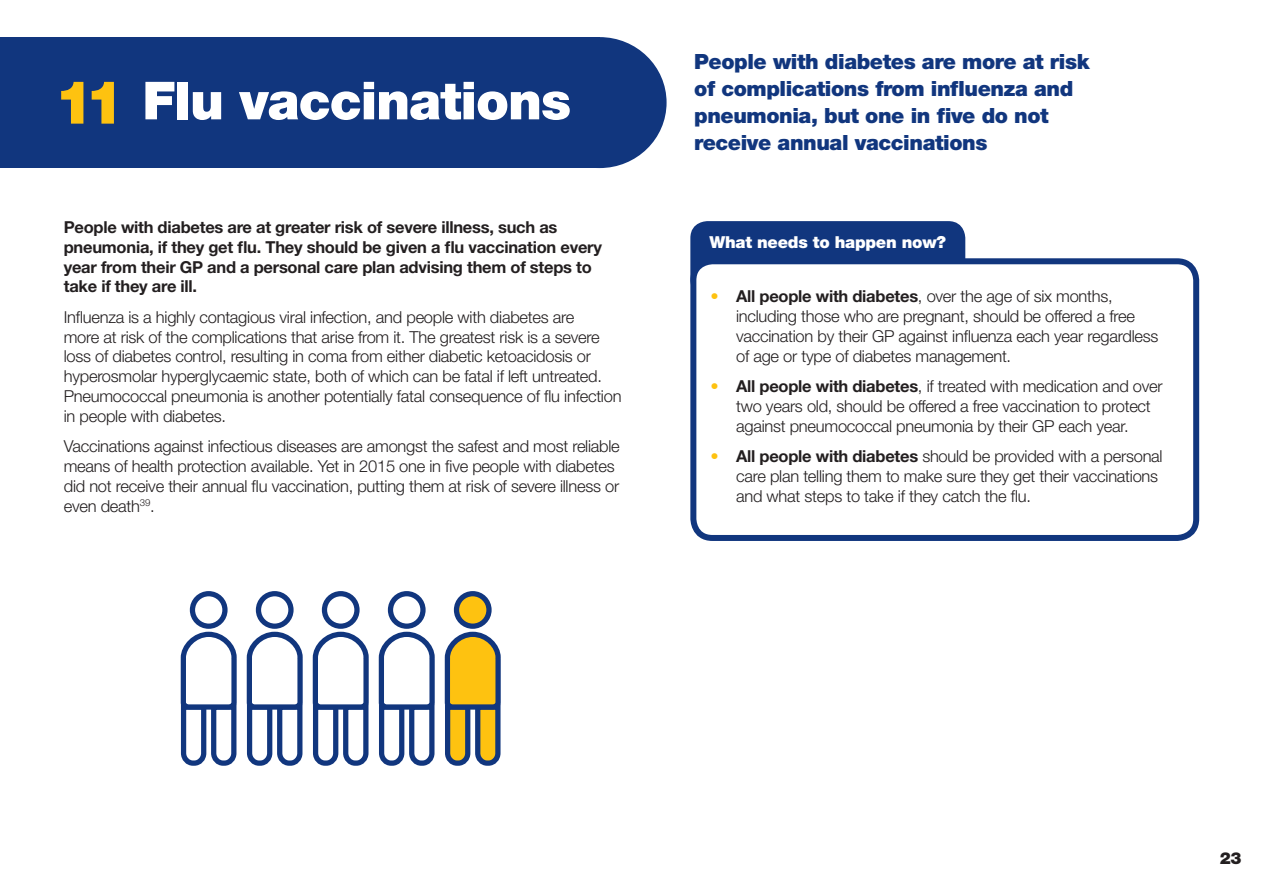
<style>
.page{position:relative;width:1263px;height:893px;background:#fff}
.page>*{position:absolute;margin:0;border:0;box-sizing:border-box;transform-origin:0 0}
.t1{font:900 60px "Helvetica Neue LT Std";color:#fec210}
.t2{font:900 52.5px "Helvetica Neue LT Std";letter-spacing:-.02em;color:#fff}
.t3{font:900 21px/27px "Helvetica Neue LT Std";letter-spacing:-.02em;color:#11367e}
.t4{font:300 16.5px/19.8px "Helvetica Neue LT Std";letter-spacing:-.015em;color:#231f20}
.t5{font:700 16.5px/19.8px "Helvetica Neue LT Std";letter-spacing:-.015em;color:#231f20}
.t6{font:900 16.5px "Helvetica Neue LT Std";letter-spacing:-.015em;color:#fff}
.Bullets_Copy_Yellow{font:900 16.5px "Helvetica Neue LT Std";color:#231f20}
.s1{color:#fec210}
.s2{font-weight:700}
</style>
<div class="page">
<div style="left:0;top:37px;width:600px;height:131px;background:#11367e"></div>
<div style="left:533px;top:37px;width:133px;height:131px;background:#11367e;border-radius:50%"></div>
<div style="left:690px;top:221px;width:275px;height:76px;background:#11367e;border-radius:17px"></div>
<div style="left:693px;top:261px;width:503px;height:277px;background:#fff;border-radius:19px"></div>
<div style="left:690px;top:258px;width:509px;height:283px;border:6px solid #11367e;border-radius:19px"></div>
<svg style="left:192px;top:594px;width:33px;height:32px"></svg>
<div style="left:190px;top:591px;width:38px;height:38px;border:5px solid #11367e;border-radius:50%"></div>
<svg style="left:258px;top:594px;width:33px;height:32px"></svg>
<div style="left:256px;top:591px;width:38px;height:38px;border:5px solid #11367e;border-radius:50%"></div>
<svg style="left:324px;top:594px;width:33px;height:32px"></svg>
<div style="left:322px;top:591px;width:38px;height:38px;border:5px solid #11367e;border-radius:50%"></div>
<svg style="left:390px;top:594px;width:33px;height:32px"></svg>
<div style="left:388px;top:591px;width:38px;height:38px;border:5px solid #11367e;border-radius:50%"></div>
<svg style="left:180px;top:631px;width:321px;height:135px"></svg>
<svg style="left:456px;top:594px;width:33px;height:32px"></svg>
<div style="left:454px;top:591px;width:38px;height:38px;border:5px solid #11367e;border-radius:50%"></div>
<p class="t1" style="left:54px;top:66px;width:72px">11</p>
<p class="t2" style="left:142px;top:69px;width:430px">Flu vaccinations</p>
<p class="t5" style="left:64px;top:217px;width:495px">People with diabetes are at greater risk of severe illness, such as</p>
<p class="t5" style="left:64px;top:237px;width:540px">pneumonia, if they get flu. They should be given a flu vaccination every year from their GP and a personal care plan advising them of steps to take if they are ill.</p>
<p class="t4" style="left:64px;top:307px;width:559px">Influenza is a highly contagious viral infection, and people with diabetes are<br>more at risk of the complications that arise from it. The greatest risk is a severe loss of diabetes control, resulting in coma from either diabetic ketoacidosis or hyperosmolar hyperglycaemic state, both of which can be fatal if left untreated.<br>Pneumococcal pneumonia is another potentially fatal consequence of flu infection in people with diabetes.</p>
<p class="t4" style="left:64px;top:436px;width:557px">Vaccinations against infectious diseases are amongst the safest and most reliable means of health protection available. Yet in 2015 one in five people with diabetes did not receive their annual flu vaccination, putting them at risk of severe illness or even death<sup>39</sup>.</p>
<p class="t3" style="left:694px;top:48px;width:397px">People with diabetes are more at risk of complications from influenza and pneumonia, but one in five do not</p>
<p class="t3" style="left:694px;top:129px;width:295px">receive annual vaccinations</p>
<p class="t6" style="left:709px;top:232px;width:238px">What needs to happen now?</p>
<p class="t4" style="left:736px;top:286px;width:424px;text-indent:-26px"><span class="s1">•</span> <span class="s2">All people with diabetes</span>, over the age of six months, including those who are pregnant, should be offered a free vaccination by their GP against influenza each year regardless of age or type of diabetes management.</p>
<p class="t4" style="left:736px;top:376px;width:428px;text-indent:-26px"><span class="s1">•</span> <span class="s2">All people with diabetes</span>, if treated with medication and over two years old, should be offered a free vaccination to protect against pneumococcal pneumonia by their GP each year.</p>
<p class="t4" style="left:736px;top:446px;width:428px;text-indent:-26px"><span class="s1">•</span> <span class="s2">All people with diabetes</span> should be provided with a personal care plan telling them to make sure they get their vaccinations and what steps to take if they catch the flu.</p>
<p class="Bullets_Copy_Yellow" style="left:1220px;top:848px;width:23px">23</p>
</div>
